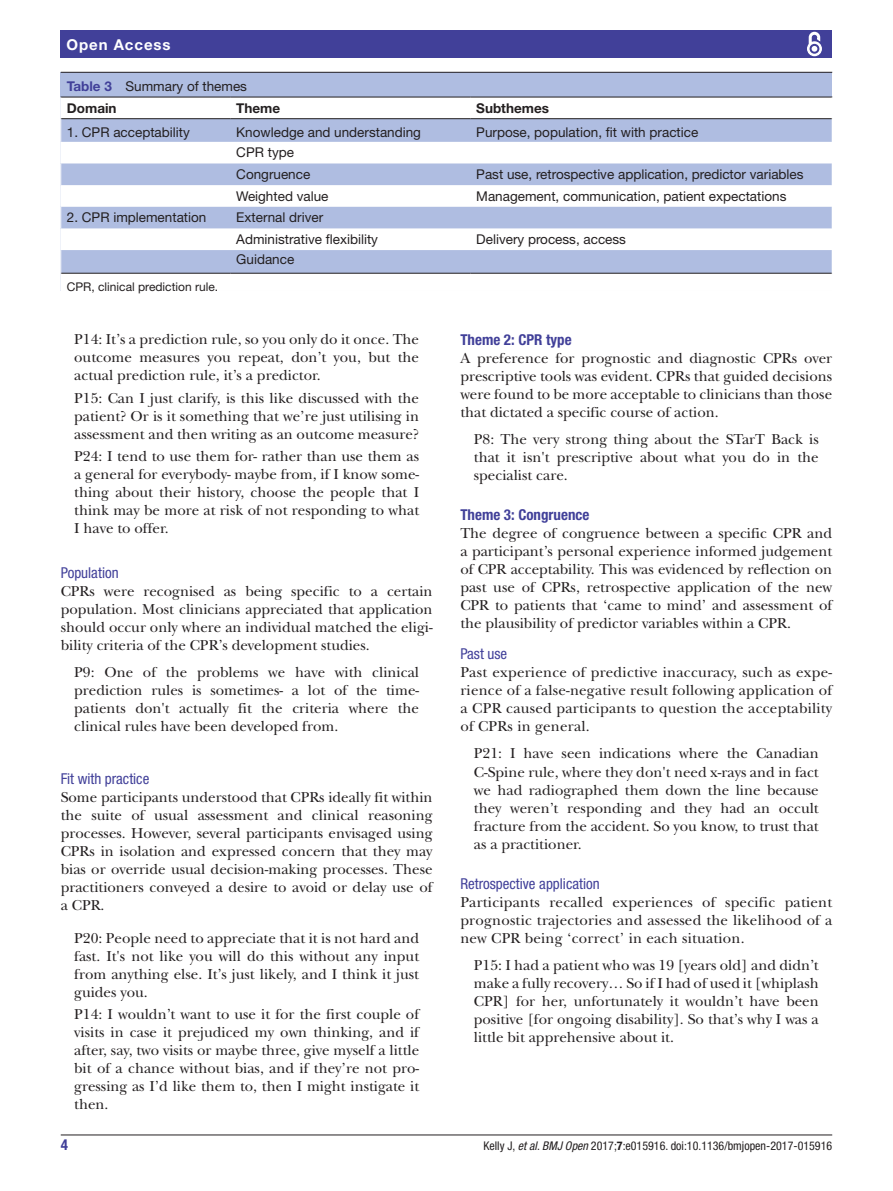
<style>
.page{position:relative;width:893px;height:1191px;background:#fff}
.page>*{position:absolute;margin:0;border:0;box-sizing:border-box;transform-origin:0 0}
.t1{font:15px/18px "New Baskerville";color:#231f20;text-align:justify}
.t2{font:condensed 15px "Helvetica Neue LT Std";color:#414099}
.t3{font:700 condensed 15px "Helvetica Neue LT Std";color:#414099}
.t4{font:700 15px "Helvetica Neue LT Std";letter-spacing:.065em;color:#fff}
.t5{font:13.5px/21.6px "Helvetica Neue LT Std";color:#231f20}
.t6{font:700 13.5px "Helvetica Neue LT Std";color:#231f20}
.t7{font:condensed 12px "Helvetica Neue LT Std";color:#231f20}
.t8{font:12px "Helvetica Neue LT Std";color:#231f20}
.s1{font-weight:700;color:#414099}
.s2{font-weight:700}
.s3{font-style:italic}
</style>
<div class="page">
<hr style="left:61px;top:1134px;width:771px;height:1px;background:#231f20">
<div style="left:61px;top:31px;width:771px;height:27px;background:#414099"></div>
<svg style="left:807px;top:31px;width:15px;height:26px"></svg>
<div style="left:61px;top:73px;width:771px;height:218px;background:#afbde1"></div>
<hr style="left:61px;top:72px;width:771px;height:1px;background:#231f20">
<svg style="left:61px;top:98px;width:771px;height:192px;fill:#fff"></svg>
<hr style="left:61px;top:97px;width:169px;height:1px;background:#231f20">
<hr style="left:61px;top:118px;width:169px;height:1px;background:#231f20">
<hr style="left:230px;top:97px;width:240px;height:1px;background:#231f20">
<hr style="left:230px;top:118px;width:240px;height:1px;background:#231f20">
<hr style="left:470px;top:97px;width:362px;height:1px;background:#231f20">
<hr style="left:470px;top:118px;width:362px;height:1px;background:#231f20">
<hr style="left:230px;top:273px;width:240px;height:1px;background:#231f20">
<hr style="left:61px;top:273px;width:169px;height:1px;background:#231f20">
<hr style="left:470px;top:273px;width:362px;height:1px;background:#231f20">
<svg style="left:60px;top:97px;width:1px;height:194px"></svg>
<hr style="left:61px;top:290px;width:771px;height:1px;background:#fff">
<p class="t4" style="left:66px;top:35px;width:106px">Open Access</p>
<p class="t5" style="left:67px;top:75px;width:182px;line-height:22px"><span class="s1">Table 3</span> Summary of themes<br><span class="s2">Domain</span></p>
<p class="t6" style="left:236px;top:99px;width:45px">Theme</p>
<p class="t6" style="left:476px;top:99px;width:74px">Subthemes</p>
<p class="t5" style="left:67px;top:122px;width:125px">1. CPR acceptability</p>
<p class="t5" style="left:236px;top:122px;width:186px">Knowledge and understanding</p>
<p class="t5" style="left:476px;top:122px;width:224px">Purpose, population, fit with practice</p>
<p class="t5" style="left:236px;top:142px;width:76px">CPR type<br>Congruence</p>
<p class="t5" style="left:476px;top:163px;width:329px">Past use, retrospective application, predictor variables</p>
<p class="t5" style="left:236px;top:185px;width:94px">Weighted value</p>
<p class="t5" style="left:476px;top:185px;width:312px">Management, communication, patient expectations</p>
<p class="t5" style="left:67px;top:207px;width:141px">2. CPR implementation</p>
<p class="t5" style="left:236px;top:207px;width:143px">External driver<br>Administrative flexibility</p>
<p class="t8" style="left:67px;top:279px;width:153px">CPR, clinical prediction rule.</p>
<p class="t5" style="left:236px;top:248px;width:60px">Guidance</p>
<p class="t1" style="left:74px;top:330px;width:346px">P14: It’s a prediction rule, so you only do it once. The outcome measures you repeat, don’t you, but the actual prediction rule, it’s a predictor.</p>
<p class="t1" style="left:74px;top:389px;width:346px">P15: Can I just clarify, is this like discussed with the patient? Or is it something that we’re just utilising in assessment and then writing as an outcome measure?</p>
<p class="t1" style="left:74px;top:447px;width:346px">P24: I tend to use them for- rather than use them as a general for everybody- maybe from, if I know some&shy;thing about their history, choose the people that I think may be more at risk of not responding to what I have to offer.</p>
<p class="t2" style="left:61px;top:564px;width:59px">Population</p>
<p class="t1" style="left:61px;top:582px;width:373px">CPRs were recognised as being specific to a certain population. Most clinicians appreciated that application should occur only where an individual matched the eligi&shy;bility criteria of the CPR’s development studies.</p>
<p class="t1" style="left:74px;top:663px;width:346px">P9: One of the problems we have with clinical prediction rules is sometimes- a lot of the time&shy;patients don't actually fit the criteria where the clinical rules have been developed from.</p>
<p class="t2" style="left:61px;top:770px;width:90px">Fit with practice</p>
<p class="t1" style="left:61px;top:788px;width:373px">Some participants understood that CPRs ideally fit within the suite of usual assessment and clinical reasoning processes. However, several participants envisaged using CPRs in isolation and expressed concern that they may bias or override usual decision-making processes. These practitioners conveyed a desire to avoid or delay use of a CPR.</p>
<p class="t1" style="left:74px;top:929px;width:346px">P20: People need to appreciate that it is not hard and fast. It's not like you will do this without any input from anything else. It’s just likely, and I think it just guides you.</p>
<p class="t1" style="left:74px;top:1005px;width:346px">P14: I wouldn’t want to use it for the first couple of visits in case it prejudiced my own thinking, and if after, say, two visits or maybe three, give myself a little bit of a chance without bias, and if they’re not pro&shy;gressing as I’d like them to, then I might instigate it then.</p>
<p class="t5" style="left:476px;top:228px;width:151px">Delivery process, access</p>
<p class="t3" style="left:460px;top:330px;width:113px">Theme 2: CPR type</p>
<p class="t1" style="left:460px;top:349px;width:373px">A preference for prognostic and diagnostic CPRs over prescriptive tools was evident. CPRs that guided decisions were found to be more acceptable to clinicians than those that dictated a specific course of action.</p>
<p class="t1" style="left:474px;top:430px;width:346px">P8: The very strong thing about the STarT Back is that it isn't prescriptive about what you do in the specialist care.</p>
<p class="t3" style="left:460px;top:505px;width:131px">Theme 3: Congruence</p>
<p class="t1" style="left:460px;top:524px;width:373px">The degree of congruence between a specific CPR and a participant’s personal experience informed judgement of CPR acceptability. This was evidenced by reflection on past use of CPRs, retrospective application of the new CPR to patients that ‘came to mind’ and assessment of the plausibility of predictor variables within a CPR.</p>
<p class="t2" style="left:460px;top:645px;width:48px">Past use</p>
<p class="t1" style="left:460px;top:663px;width:373px">Past experience of predictive inaccuracy, such as expe&shy;rience of a false-negative result following application of a CPR caused participants to question the acceptability of CPRs in general.</p>
<p class="t1" style="left:474px;top:744px;width:346px">P21: I have seen indications where the Canadian C-Spine rule, where they don't need x-rays and in fact we had radiographed them down the line because they weren’t responding and they had an occult fracture from the accident. So you know, to trust that as a practitioner.</p>
<p class="t2" style="left:460px;top:875px;width:141px">Retrospective application</p>
<p class="t1" style="left:460px;top:893px;width:373px">Participants recalled experiences of specific patient prognostic trajectories and assessed the likelihood of a new CPR being ‘correct’ in each situation.</p>
<p class="t1" style="left:474px;top:956px;width:346px">P15: I had a patient who was 19 [years old] and didn’t make a fully recovery… So if I had of used it [whiplash CPR] for her, unfortunately it wouldn’t have been positive [for ongoing disability]. So that’s why I was a little bit apprehensive about it.</p>
<p class="t3" style="left:61px;top:1135px;width:9px">4</p>
<p class="t7" style="left:483px;top:1138px;width:350px">Kelly J, <span class="s3">et al</span>. <span class="s3">BMJ Open</span> 2017;<span class="s2">7</span>:e015916. doi:10.1136/bmjopen-2017-015916</p>
</div>
